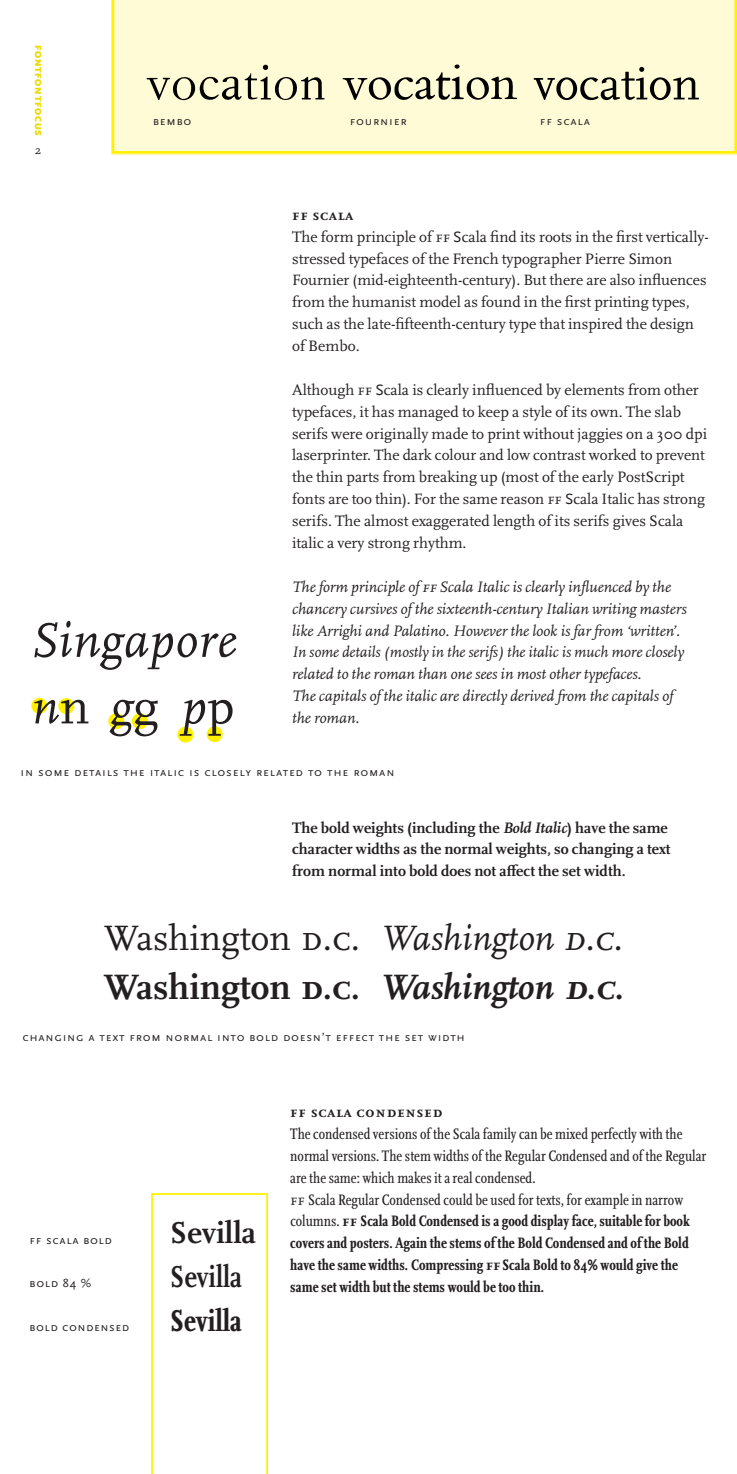
<style>
.page{position:relative;width:737px;height:1474px;background:#fff}
.page>*{position:absolute;margin:0;border:0;box-sizing:border-box;transform-origin:0 0}
.t1{font:italic 50.75px/66.5px "Scala";letter-spacing:.015em;color:#231f20}
.t2{font:36.75px/49px "Scala";color:#231f20}
.t3{font:700 31.5px/43.8px "Scala";color:#231f20}
.t4{font:31.5px "Scala Bold Con";color:#231f20}
.t5{font:15.75px/21.9px "Scala";color:#231f20}
.t6{font:italic 15.75px/21.9px "Scala";color:#231f20}
.t7{font:15.75px/21.9px "Scala Regular Con";color:#231f20}
.t8{font:15.75px/21.9px "Scala Bold Con";color:#231f20}
.t9{font:700 15.75px/21.9px "Scala";color:#231f20}
.t10{font:700 15.75px "Scala Caps";letter-spacing:.06em;color:#231f20}
.t11{font:15.58px "Scala";color:#231f20}
.t12{font:12.25px "Scala Sans Caps";letter-spacing:.055em;color:#231f20}
.t13{font:12.25px "Scala";color:#231f20}
.t14{font:900 9.1px "Scala Sans";letter-spacing:.085em;color:#ebdb01}
.s1{font-family:"Scala Caps"}
.s2{font-family:"Scala Sans"}
.s3{font-style:normal}
.s4{font-style:italic}
.s5{font-family:"Scala Bold Expert";font-weight:400}
.s6{font-family:"Scala Caps";font-style:italic}
.s7{font-weight:700}
.s8{font-family:"Scala Caps";font-weight:700}
.s9{font-weight:700;font-style:italic}
.s10{font-family:"Scala Caps";font-weight:700;font-style:italic}
.s11{font-family:"Scala Regular Con"}
</style>
<div class="page">
<div style="left:31px;top:697px;width:16px;height:16px;background:#fff101;border-radius:50%"></div>
<div style="left:58px;top:698px;width:16px;height:16px;background:#fff101;border-radius:50%"></div>
<div style="left:207px;top:726px;width:16px;height:16px;background:#fff101;border-radius:50%"></div>
<div style="left:177px;top:726px;width:16px;height:16px;background:#fff101;border-radius:50%"></div>
<div style="left:108px;top:713px;width:16px;height:16px;background:#fff101;border-radius:50%"></div>
<div style="left:132px;top:713px;width:16px;height:16px;background:#fff101;border-radius:50%"></div>
<svg style="left:151px;top:1193px;width:117px;height:280px"></svg>
<div style="left:112px;top:0;width:625px;height:154px;background:#fffbd6"></div>
<svg style="left:146px;top:65px;width:179px;height:35px"></svg>
<svg style="left:342px;top:64px;width:175px;height:36px"></svg>
<svg style="left:534px;top:67px;width:165px;height:33px"></svg>
<p class="t14" style="left:44px;top:45px;width:92px;rotate:90deg">FONTFONTFOCUS</p>
<p class="t13" style="left:35px;top:145px;width:8px">2</p>
<p class="t12" style="left:153px;top:114px;width:40px">bembo</p>
<p class="t12" style="left:350px;top:114px;width:58px">fournier</p>
<p class="t12" style="left:540px;top:114px;width:52px">ff scala</p>
<p class="t10" style="left:292px;top:205px;width:63px">ff scala</p>
<p class="t5" style="left:292px;top:227px;width:418px">The form principle of <span class="s1">ff</span> <span class="s2">S</span>cala find its roots in the first vertically&shy;stressed typefaces of the French typographer Pierre Simon</p>
<p class="t11" style="left:292px;top:274px;width:416px">Fournier (mid-eighteenth-century). But there are also influences</p>
<p class="t5" style="left:292px;top:292px;width:403px">from the humanist model as found in the first printing types, such as the late-fifteenth-century type that inspired the design of Bembo.</p>
<p class="t5" style="left:292px;top:380px;width:416px">Although <span class="s1">ff</span> <span class="s2">S</span>cala is clearly influenced by elements from other typefaces, it has managed to keep a style of its own. The slab serifs were originally made to print without jaggies on a 300 dpi</p>
<p class="t11" style="left:292px;top:449px;width:414px">laserprinter. The dark colour and low contrast worked to prevent</p>
<p class="t5" style="left:292px;top:467px;width:394px">the thin parts from breaking up (most of the early PostScript</p>
<p class="t11" style="left:292px;top:493px;width:414px">fonts are too thin). For the same reason <span class="s1">ff</span> <span class="s2">S</span>cala Italic has strong</p>
<p class="t5" style="left:292px;top:511px;width:393px">serifs. The almost exaggerated length of its serifs gives Scala italic a very strong rhythm.</p>
<p class="t6" style="left:292px;top:577px;width:396px">The form principle of <span class="s1">ff</span>Scala Italic is clearly influenced by the chancery cursives of the sixteenth-century Italian writing masters like Arrighi and Palatino. However the look is far from ‘written’.<br>In some details (mostly in the serifs) the italic is much more closely related to the roman than one sees in most other typefaces.<br>The capitals of the italic are directly derived from the capitals of the roman.</p>
<h1 class="t1" style="left:30px;top:611px;width:208px">Singapore n<span class="s3">n</span> g<span class="s3">g</span> p<span class="s3">p</span></h1>
<p class="t12" style="left:21px;top:764px;width:375px">in some details the italic is closely related to the roman</p>
<p class="t9" style="left:292px;top:817px;width:380px">The bold weights (including the <span class="s4">Bold Italic</span>) have the same character widths as the normal weights, so changing a text from normal into bold does not a<span class="s5">=</span>ect the set width.</p>
<h2 class="t2" style="left:104px;top:916px;width:521px">Washington <span class="s1">d.c.</span> <span class="s4">Washington</span> <span class="s6">d.c.<br></span><span class="s7">Washington</span> <span class="s8">d.c.</span> <span class="s9">Washington</span> <span class="s10">d.c.</span></h2>
<p class="t12" style="left:22px;top:1029px;width:444px">changing a text from normal into bold doesn’t effect the set width</p>
<p class="t12" style="left:30px;top:1232px;width:84px">ff scala bold</p>
<p class="t12" style="left:30px;top:1275px;width:63px">bold 84 %</p>
<p class="t12" style="left:30px;top:1319px;width:101px">bold condensed</p>
<h3 class="t3" style="left:170px;top:1213px;width:88px">Sevilla<br>Sevilla</h3>
<h3 class="t4" style="left:170px;top:1301px;width:74px">Sevilla</h3>
<p class="t10" style="left:290px;top:1102px;width:153px">ff scala condensed</p>
<p class="t7" style="left:290px;top:1122px;width:417px">The condensed versions of the Scala family can be mixed perfectly with the normal versions. The stem widths of the Regular Condensed and of the Regular are the same: which makes it a real condensed.<br><span class="s1">ff</span> Scala Regular Condensed could be used for texts, for example in narrow</p>
<p class="t8" style="left:290px;top:1210px;width:401px"><span class="s11">columns.</span> <span class="s8">ff</span> Scala Bold Condensed is a good display face, suitable for book covers and posters. Again the stems of the Bold Condensed and of the Bold have the same widths. Compressing <span class="s8">ff</span>Scala Bold to 84% would give the same set width but the stems would be too thin.</p>
</div>
